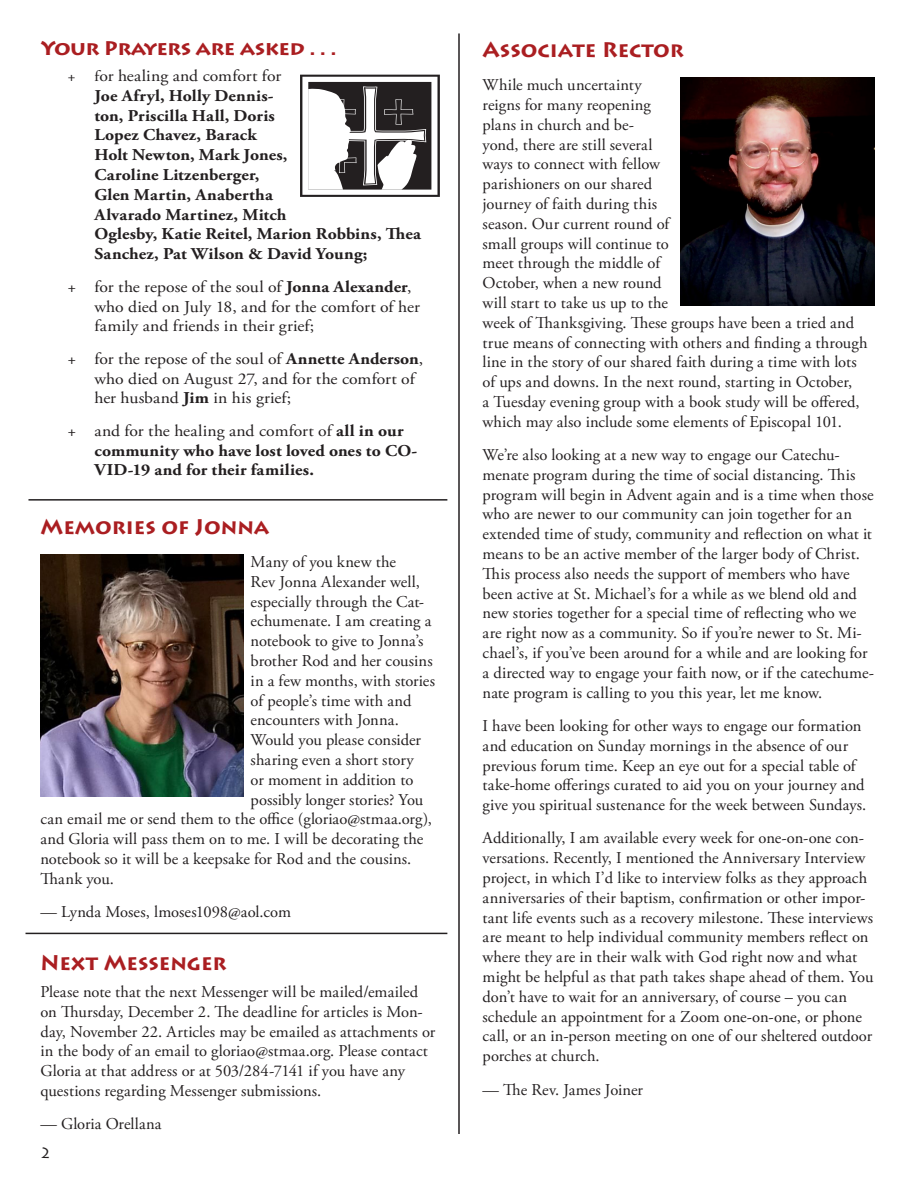
<style>
.page{position:relative;width:918px;height:1188px;background:#fff}
.page>*{position:absolute;margin:0;border:0;box-sizing:border-box;transform-origin:0 0}
.messenger_column_hea{font:700 21px "Lithos Pro";color:#aa1e21}
.messenger_column_hea-2{font:700 19.65px "Lithos Pro";letter-spacing:-.03em;color:#aa1e21;scale:1.07 1}
.messenger_text{font:16.5px/19.8px "Adobe Garamond Pro";letter-spacing:.005em;color:#231f20}
.t1{font:700 16.5px/19.8px "Adobe Garamond Pro";letter-spacing:.005em;color:#231f20;scale:1.07 1}
.messenger_text-2{font:16.5px/19.8px "Adobe Garamond Pro";letter-spacing:.005em;color:#231f20;scale:1.07 1}
.t2{font:15px "Lithos Pro";color:#231f20}
.s1{font-weight:400;font-size:15.45px}
.s2{font-weight:400}
.s3{font-weight:700}
</style>
<div class="page">
<hr style="left:458px;top:33px;width:2px;height:1101px;background:#231f20">
<hr style="left:28px;top:499px;width:419px;height:2px;background:#231f20">
<hr style="left:26px;top:933px;width:421px;height:1px;background:#231f20">
<svg style="left:300px;top:75px;width:140px;height:122px"></svg>
<img style="left:680px;top:78px;width:194px;height:227px">
<img style="left:40px;top:555px;width:204px;height:242px">
<p class="messenger_column_hea-2" style="left:40px;top:36px;width:278px">Your Prayers are asked . . .</p>
<p class="t1" style="left:94px;top:66px;width:307px;text-indent:-27px"><span class="s1">+ f</span><span class="s2">or healing and comfort for<br></span>Joe Afryl, Holly Dennis-<br>ton, Priscilla Hall, Doris<br>Lopez Chavez, Barack<br>Holt Newton, Mark Jones,<br>Caroline Litzenberger,<br>Glen Martin, Anabertha<br>Alvarado Martinez, Mitch<br>Oglesby, Katie Reitel, Marion Robbins, Thea<br>Sanchez, Pat Wilson &amp; David Young;</p>
<p class="messenger_text-2" style="left:94px;top:277px;width:306px;text-indent:-27px">+ for the repose of the soul of <span class="s3">Jonna Alexander</span>, who died on July 18, and for the comfort of her family and friends in their grief;</p>
<p class="messenger_text-2" style="left:94px;top:349px;width:309px;text-indent:-27px">+ for the repose of the soul of <span class="s3">Annette Anderson</span>, who died on August 27, and for the comfort of her husband <span class="s3">Jim</span> in his grief;</p>
<p class="t1" style="left:94px;top:421px;width:303px;text-indent:-27px"><span class="s2">+ and for the healing and comfort of</span> all in our community who have lost loved ones to CO-<br>VID-19 and for their families.</p>
<p class="messenger_column_hea" style="left:40px;top:514px;width:231px">Memories of Jonna</p>
<p class="messenger_text" style="left:251px;top:552px;width:147px">Many of you knew the</p>
<p class="messenger_text" style="left:251px;top:572px;width:171px">Rev Jonna Alexander well,</p>
<p class="messenger_text" style="left:251px;top:592px;width:175px">especially through the Cat-</p>
<p class="messenger_text" style="left:251px;top:612px;width:182px">echumenate. I am creating a</p>
<p class="messenger_text" style="left:251px;top:632px;width:174px">notebook to give to Jonna’s</p>
<p class="messenger_text" style="left:251px;top:651px;width:184px">brother Rod and her cousins</p>
<p class="messenger_text" style="left:251px;top:671px;width:186px">in a few months, with stories</p>
<p class="messenger_text" style="left:251px;top:691px;width:162px">of people’s time with and</p>
<p class="messenger_text" style="left:251px;top:711px;width:150px">encounters with Jonna.</p>
<p class="messenger_text" style="left:251px;top:731px;width:172px">Would you please consider</p>
<p class="messenger_text" style="left:251px;top:750px;width:165px">sharing even a short story</p>
<p class="messenger_text" style="left:251px;top:770px;width:164px">or moment in addition to</p>
<p class="messenger_text" style="left:251px;top:790px;width:174px">possibly longer stories? You</p>
<p class="messenger_text" style="left:40px;top:810px;width:393px">can email me or send them to the office (gloriao@stmaa.org),</p>
<p class="messenger_text" style="left:40px;top:830px;width:384px">and Gloria will pass them on to me. I will be decorating the</p>
<p class="messenger_text" style="left:40px;top:849px;width:372px">notebook so it will be a keepsake for Rod and the cousins.</p>
<p class="messenger_text" style="left:40px;top:869px;width:75px">Thank you.</p>
<p class="messenger_text" style="left:40px;top:903px;width:252px">— Lynda Moses, lmoses1098@aol.com</p>
<p class="messenger_column_hea" style="left:40px;top:951px;width:188px">Next Messenger</p>
<p class="messenger_text" style="left:40px;top:982px;width:396px">Please note that the next Messenger will be mailed/emailed on Thursday, December 2. The deadline for articles is Mon&shy;day, November 22. Articles may be emailed as attachments or in the body of an email to gloriao@stmaa.org. Please contact Gloria at that address or at 503/284-7141 if you have any questions regarding Messenger submissions.</p>
<p class="messenger_text" style="left:40px;top:1115px;width:123px">— Gloria Orellana</p>
<p class="t2" style="left:40px;top:1145px;width:12px">2</p>
<p class="messenger_column_hea" style="left:483px;top:37px;width:203px">Associate Rector</p>
<p class="messenger_text" style="left:483px;top:76px;width:387px">While much uncertainty<br>reigns for many reopening<br>plans in church and be-<br>yond, there are still several<br>ways to connect with fellow<br>parishioners on our shared<br>journey of faith during this<br>season. Our current round of<br>small groups will continue to<br>meet through the middle of<br>October, when a new round<br>will start to take us up to the<br>week of Thanksgiving. These groups have been a tried and true means of connecting with others and finding a through line in the story of our shared faith during a time with lots of ups and downs. In the next round, starting in October,<br>a Tuesday evening group with a book study will be offered, which may also include some elements of Episcopal 101.</p>
<p class="messenger_text" style="left:483px;top:446px;width:393px">We’re also looking at a new way to engage our Catechu&shy;menate program during the time of social distancing. This program will begin in Advent again and is a time when those who are newer to our community can join together for an extended time of study, community and reflection on what it means to be an active member of the larger body of Christ.<br>This process also needs the support of members who have been active at St. Michael’s for a while as we blend old and new stories together for a special time of reflecting who we are right now as a community. So if you’re newer to St. Mi&shy;chael’s, if you’ve been around for a while and are looking for a directed way to engage your faith now, or if the catechume&shy;nate program is calling to you this year, let me know.</p>
<p class="messenger_text" style="left:483px;top:716px;width:385px">I have been looking for other ways to engage our formation and education on Sunday mornings in the absence of our previous forum time. Keep an eye out for a special table of take-home offerings curated to aid you on your journey and give you spiritual sustenance for the week between Sundays.</p>
<p class="messenger_text" style="left:483px;top:829px;width:392px">Additionally, I am available every week for one-on-one con&shy;versations. Recently, I mentioned the Anniversary Interview project, in which I’d like to interview folks as they approach anniversaries of their baptism, confirmation or other impor&shy;tant life events such as a recovery milestone. These interviews are meant to help individual community members reflect on where they are in their walk with God right now and what might be helpful as that path takes shape ahead of them. You don’t have to wait for an anniversary, of course – you can schedule an appointment for a Zoom one-on-one, or phone call, or an in-person meeting on one of our sheltered outdoor porches at church.</p>
<p class="messenger_text" style="left:483px;top:1080px;width:162px">— The Rev. James Joiner</p>
</div>
